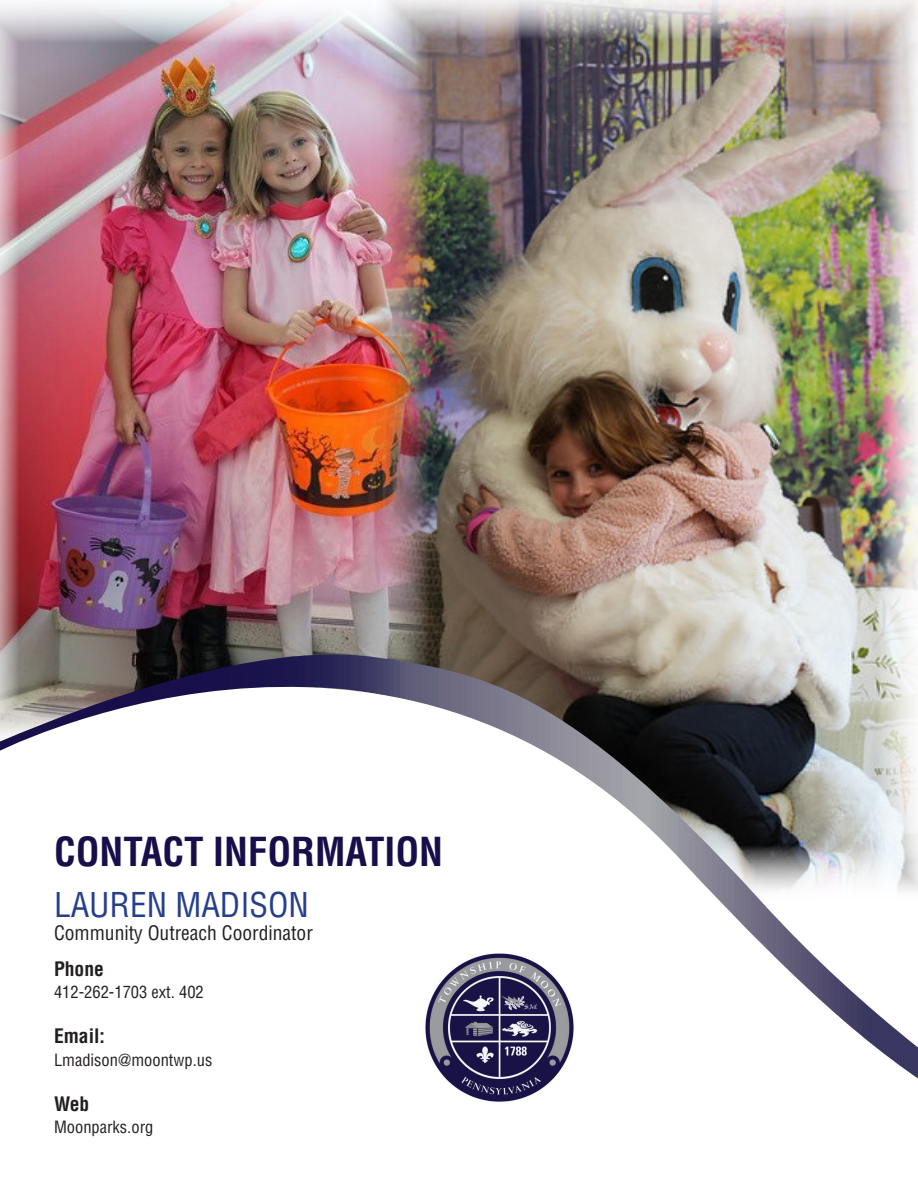
<style>
.page{position:relative;width:918px;height:1188px;background:#fff}
.page>*{position:absolute;margin:0;border:0;box-sizing:border-box;transform-origin:0 0}
.t1{font:700 condensed 39px "Helvetica LT Std";color:#180f4a}
.t2{font:condensed 33.3px "Helvetica";color:#253f8e}
.t3{font:condensed 19.5px "Helvetica";color:#231f20}
.t4{font:700 condensed 19.5px "Helvetica LT Std";color:#231f20}
.t5{font:condensed 16.5px "Helvetica";color:#231f20}
</style>
<div class="page">
<img style="left:0;top:1px;width:372px;height:546px">
<img style="left:372px;top:0;width:546px;height:547px">
<img style="left:0;top:547px;width:918px;height:532px">
<img style="left:410px;top:939px;width:178px;height:163px">
<p class="t1" style="left:54px;top:828px;width:391px">CONTACT INFORMATION</p>
<p class="t2" style="left:54px;top:884px;width:256px">LAUREN MADISON</p>
<p class="t3" style="left:54px;top:921px;width:260px">Community Outreach Coordinator</p>
<p class="t4" style="left:54px;top:957px;width:51px">Phone</p>
<p class="t5" style="left:54px;top:982px;width:151px">412-262-1703 ext. 402</p>
<p class="t4" style="left:54px;top:1024px;width:52px">Email:</p>
<p class="t5" style="left:54px;top:1050px;width:160px">Lmadison@moontwp.us</p>
<p class="t4" style="left:54px;top:1092px;width:37px">Web</p>
<p class="t5" style="left:54px;top:1117px;width:101px">Moonparks.org</p>
</div>
